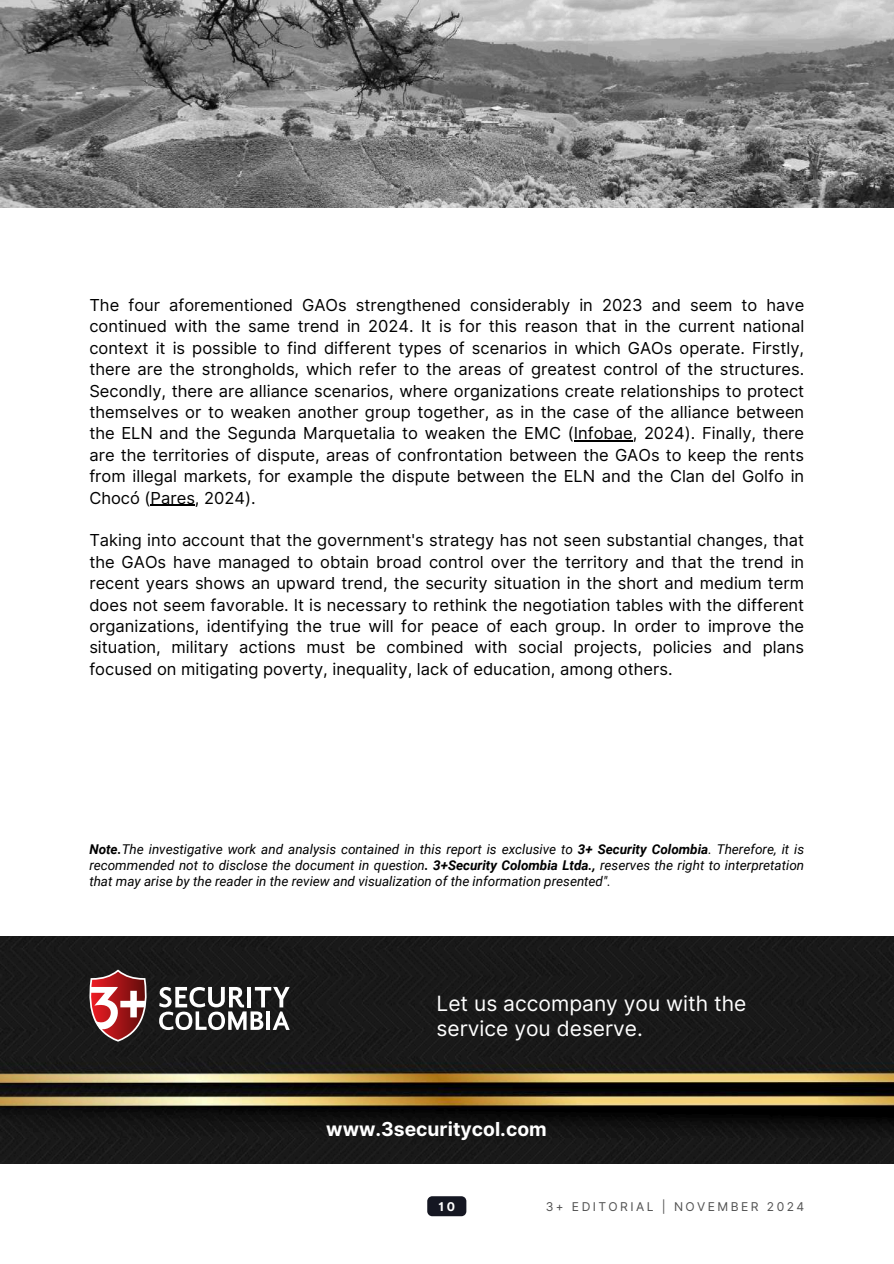
<style>
.page{position:relative;width:894px;height:1264px;background:#fff}
.page>*{position:absolute;margin:0;border:0;box-sizing:border-box;transform-origin:0 0}
.t1{font:21px/24.8px "Inter";color:#fff}
.t2{font:700 19.35px "Inter";color:#fff}
.t3{font:16.5px/21.3px "Inter";color:#000;text-align:justify}
.t4{font:italic 13.5px/15.8px "Roboto";color:#000;text-align:justify}
.t5{font:12.15px "Inter";letter-spacing:.2em;color:#515151}
.t6{font:700 12.15px "Inter";color:#fff}
.s1{font-weight:700}
</style>
<div class="page">
<img style="left:0;top:936px;width:893px;height:227px">
<svg style="left:159px;top:986px;width:130px;height:44px"></svg>
<svg style="left:89px;top:969px;width:59px;height:72px"></svg>
<img style="left:0;top:0;width:893px;height:207px">
<svg style="left:427px;top:1196px;width:39px;height:20px"></svg>
<hr style="left:573px;top:440px;width:59px;height:1px;background:#000">
<hr style="left:151px;top:504px;width:44px;height:2px;background:#000">
<p class="t3" style="left:89px;top:294px;width:716px">The four aforementioned GAOs strengthened considerably in 2023 and seem to have continued with the same trend in 2024. It is for this reason that in the current national context it is possible to find different types of scenarios in which GAOs operate. Firstly, there are the strongholds, which refer to the areas of greatest control of the structures.<br>Secondly, there are alliance scenarios, where organizations create relationships to protect themselves or to weaken another group together, as in the case of the alliance between the ELN and the Segunda Marquetalia to weaken the EMC (Infobae, 2024). Finally, there are the territories of dispute, areas of confrontation between the GAOs to keep the rents from illegal markets, for example the dispute between the ELN and the Clan del Golfo in Chocó (Pares, 2024).</p>
<p class="t3" style="left:89px;top:529px;width:716px">Taking into account that the government's strategy has not seen substantial changes, that the GAOs have managed to obtain broad control over the territory and that the trend in recent years shows an upward trend, the security situation in the short and medium term does not seem favorable. It is necessary to rethink the negotiation tables with the different organizations, identifying the true will for peace of each group. In order to improve the situation, military actions must be combined with social projects, policies and plans focused on mitigating poverty, inequality, lack of education, among others.</p>
<p class="t4" style="left:89px;top:841px;width:716px"><span class="s1">Note.</span>The investigative work and analysis contained in this report is exclusive to <span class="s1">3+ Security Colombia</span>. Therefore, it is recommended not to disclose the document in question<span class="s1">. 3+Security Colombia Ltda.,</span> reserves the right to interpretation that may arise by the reader in the review and visualization of the information presented".</p>
<p class="t1" style="left:436px;top:990px;width:311px">Let us accompany you with the service you deserve.</p>
<p class="t2" style="left:326px;top:1117px;width:222px">www.3securitycol.com</p>
<p class="t6" style="left:438px;top:1199px;width:18px">10</p>
<p class="t5" style="left:545px;top:1199px;width:260px">3+ EDITORIAL | NOVEMBER 2024</p>
</div>
